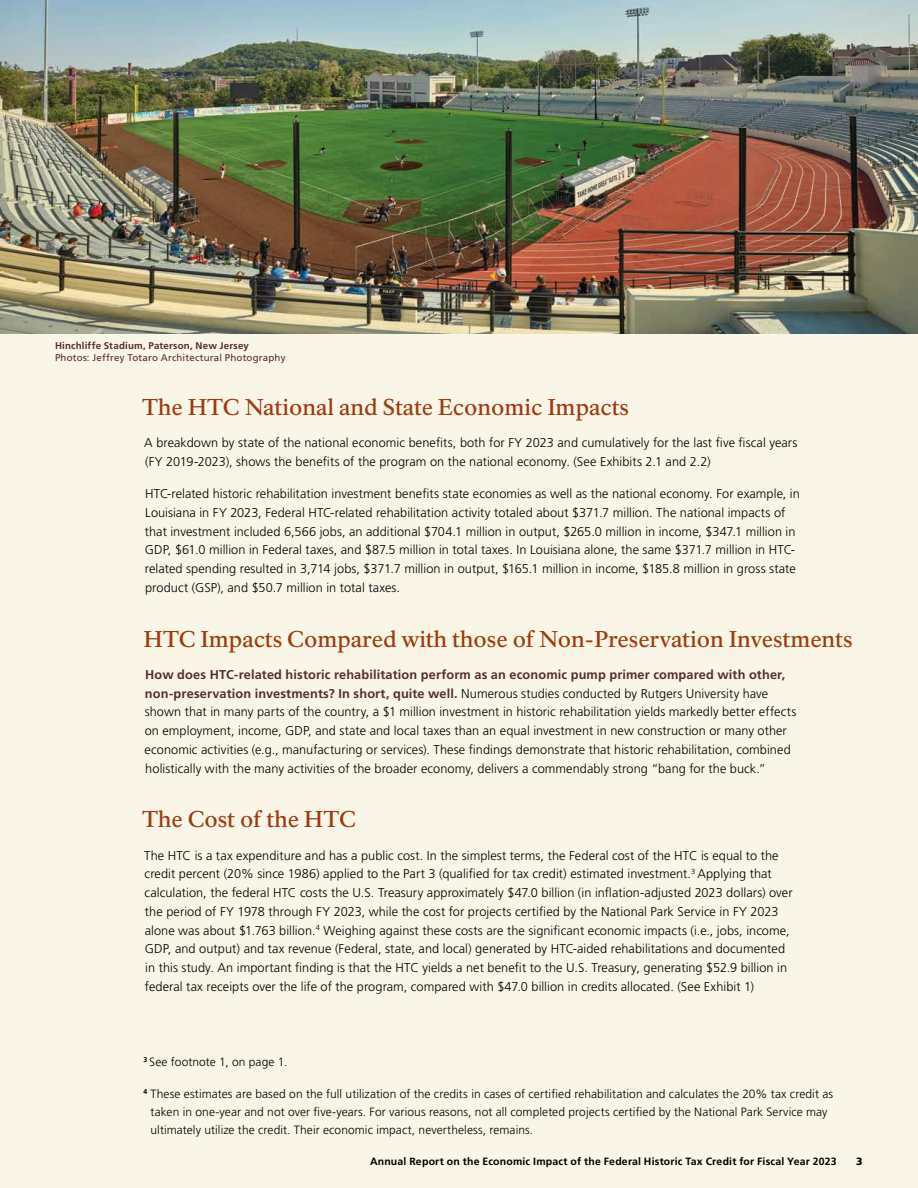
<style>
.page{position:relative;width:918px;height:1188px;background:#f9f6e7}
.page>*{position:absolute;margin:0;border:0;box-sizing:border-box;transform-origin:0 0}
.Heading_back_cover{font:500 22.5px "NPS Rawlinson OT";letter-spacing:-.005em;color:#9f3a0e}
.Heading_back_cover-2{font:300 12.75px/18.8px "Frutiger LT Std";letter-spacing:.005em;color:#000}
.Footnotes{font:300 12px/18px "Frutiger LT Std";letter-spacing:.005em;color:#000}
.t1{font:700 10.5px "Frutiger LT Std";letter-spacing:.02em;color:#000}
.t2{font:900 10.5px "Frutiger LT Std";color:#000}
.Footnotes-2{font:9.75px/12.8px "Frutiger LT Std";letter-spacing:.02em;color:#552f25}
.s1{font-weight:700}
.s2{font-weight:700;color:#552f25}
</style>
<div class="page">
<img style="left:0;top:0;width:918px;height:334px">
<p class="Footnotes-2" style="left:55px;top:339px;width:232px"><span class="s1">Hinchliffe Stadium, Paterson, New Jersey<br></span>Photos: Jeffrey Totaro Architectural Photography</p>
<h3 class="Heading_back_cover" style="left:142px;top:393px;width:489px">The HTC National and State Economic Impacts</h3>
<h3 class="Heading_back_cover-2" style="left:144px;top:434px;width:655px">A breakdown by state of the national economic benefits, both for FY 2023 and cumulatively for the last five fiscal years (FY 2019-2023), shows the benefits of the program on the national economy. (See Exhibits 2.1 and 2.2)</h3>
<h3 class="Heading_back_cover-2" style="left:145px;top:485px;width:657px">HTC-related historic rehabilitation investment benefits state economies as well as the national economy. For example, in Louisiana in FY 2023, Federal HTC-related rehabilitation activity totaled about $371.7 million. The national impacts of that investment included 6,566 jobs, an additional $704.1 million in output, $265.0 million in income, $347.1 million in GDP, $61.0 million in Federal taxes, and $87.5 million in total taxes. In Louisiana alone, the same $371.7 million in HTC&shy;related spending resulted in 3,714 jobs, $371.7 million in output, $165.1 million in income, $185.8 million in gross state product (GSP), and $50.7 million in total taxes.</h3>
<h3 class="Heading_back_cover" style="left:144px;top:625px;width:710px">HTC Impacts Compared with those of Non-Preservation Investments</h3>
<h3 class="Heading_back_cover-2" style="left:145px;top:665px;width:653px"><span class="s2">How does HTC-related historic rehabilitation perform as an economic pump primer compared with other, non-preservation investments? In short, quite well.</span> Numerous studies conducted by Rutgers University have shown that in many parts of the country, a $1 million investment in historic rehabilitation yields markedly better effects on employment, income, GDP, and state and local taxes than an equal investment in new construction or many other economic activities (e.g., manufacturing or services). These findings demonstrate that historic rehabilitation, combined holistically with the many activities of the broader economy, delivers a commendably strong “bang for the buck.”</h3>
<h3 class="Heading_back_cover" style="left:142px;top:806px;width:215px">The Cost of the HTC</h3>
<h3 class="Heading_back_cover-2" style="left:144px;top:846px;width:650px">The HTC is a tax expenditure and has a public cost. In the simplest terms, the Federal cost of the HTC is equal to the credit percent (20% since 1986) applied to the Part 3 (qualified for tax credit) estimated investment.<sup>3</sup> Applying that calculation, the federal HTC costs the U.S. Treasury approximately $47.0 billion (in inflation-adjusted 2023 dollars) over the period of FY 1978 through FY 2023, while the cost for projects certified by the National Park Service in FY 2023 alone was about $1.763 billion.<sup>4</sup> Weighing against these costs are the significant economic impacts (i.e., jobs, income, GDP, and output) and tax revenue (Federal, state, and local) generated by HTC-aided rehabilitations and documented in this study. An important finding is that the HTC yields a net benefit to the U.S. Treasury, generating $52.9 billion in federal tax receipts over the life of the program, compared with $47.0 billion in credits allocated. (See Exhibit 1)</h3>
<p class="Footnotes" style="left:143px;top:1053px;width:145px"><sup>3</sup> See footnote 1, on page 1.</p>
<p class="Footnotes" style="left:151px;top:1085px;width:684px;text-indent:-7px"><sup>4</sup> These estimates are based on the full utilization of the credits in cases of certified rehabilitation and calculates the 20% tax credit as taken in one-year and not over five-years. For various reasons, not all completed projects certified by the National Park Service may ultimately utilize the credit. Their economic impact, nevertheless, remains.</p>
<p class="t1" style="left:370px;top:1156px;width:468px">Annual Report on the Economic Impact of the Federal Historic Tax Credit for Fiscal Year 2023</p>
<p class="t2" style="left:856px;top:1155px;width:8px">3</p>
</div>
